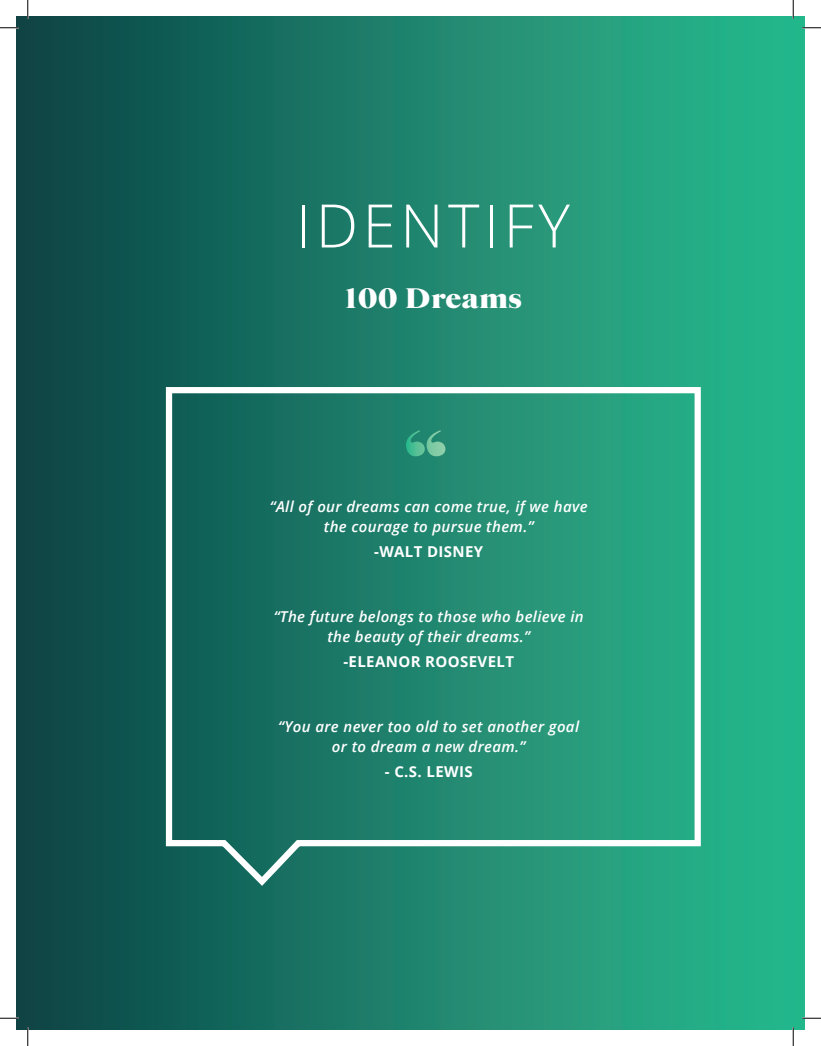
<style>
.page{position:relative;width:821px;height:1046px;background:#fff}
.page>*{position:absolute;margin:0;border:0;box-sizing:border-box;transform-origin:0 0}
.t1{font:900 80.5px "Starling";color:#fff}
.t2{font:300 60px "Open Sans";letter-spacing:.075em;color:#fff}
.t3{font:900 28.75px "Starling";letter-spacing:.025em;color:#fff}
.t4{font:italic 600 15px/20px "Open Sans";letter-spacing:.025em;color:#fff;text-align:center}
.t5{font:700 15px "Open Sans";letter-spacing:.025em;color:#fff}
</style>
<div class="page">
<div style="left:16px;top:17px;width:788px;height:1012px;background:linear-gradient(to right,#0d4546,#2bbe91)"></div>
<svg style="left:163px;top:384px;width:541px;height:506px;background:#298b75"></svg>
<svg style="left:0;top:27px;width:19px;height:2px"></svg>
<svg style="left:802px;top:27px;width:19px;height:2px"></svg>
<svg style="left:0;top:1017px;width:19px;height:2px"></svg>
<svg style="left:802px;top:1017px;width:19px;height:2px"></svg>
<svg style="left:27px;top:0;width:2px;height:19px"></svg>
<svg style="left:27px;top:1027px;width:2px;height:19px"></svg>
<svg style="left:792px;top:0;width:2px;height:19px"></svg>
<svg style="left:792px;top:1027px;width:2px;height:19px"></svg>
<h2 class="t2" style="left:296px;top:183px;width:275px">IDENTIFY</h2>
<h3 class="t3" style="left:345px;top:280px;width:179px">100 Dreams</h3>
<h1 class="t1" style="left:404px;top:409px;width:44px">“</h1>
<p class="t4" style="left:270px;top:496px;width:319px">“All of our dreams can come true, if we have the courage to pursue them.”</p>
<p class="t5" style="left:374px;top:541px;width:111px">-WALT DISNEY</p>
<p class="t4" style="left:274px;top:606px;width:311px">“The future belongs to those who believe in the beauty of their dreams.”</p>
<p class="t5" style="left:343px;top:651px;width:172px">-ELEANOR ROOSEVELT</p>
<p class="t4" style="left:278px;top:716px;width:302px">“You are never too old to set another goal or to dream a new dream.”</p>
<p class="t5" style="left:385px;top:761px;width:89px">- C.S. LEWIS</p>
</div>
